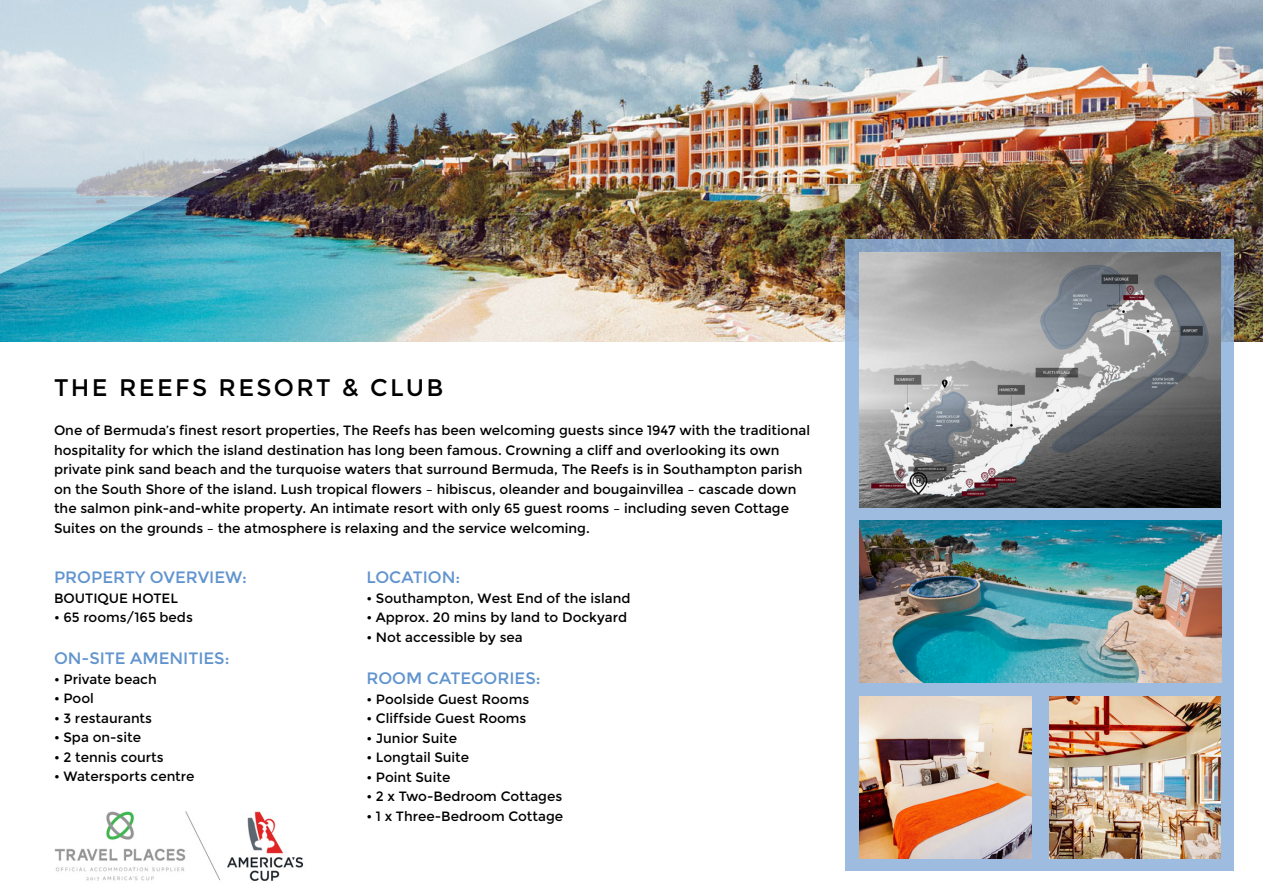
<style>
.page{position:relative;width:1263px;height:893px;background:#fff}
.page>*{position:absolute;margin:0;border:0;box-sizing:border-box;transform-origin:0 0}
.t1{font:24px "Montserrat";letter-spacing:.1em;color:#000}
.t2{font:16.5px "Montserrat";color:#6194ce}
.t3{font:13.5px/19.5px "Montserrat";color:#000}
</style>
<div class="page">
<img style="left:0;top:0;width:1263px;height:341px">
<img style="left:0;top:0;width:603px;height:274px">
<svg style="left:845px;top:239px;width:389px;height:631px;fill:#9dbce0"></svg>
<img style="left:859px;top:696px;width:172px;height:162px">
<img style="left:1049px;top:696px;width:172px;height:162px">
<img style="left:859px;top:521px;width:362px;height:162px">
<img style="left:859px;top:253px;width:362px;height:254px">
<img style="left:54px;top:811px;width:250px;height:70px">
<p class="t1" style="left:54px;top:374px;width:391px">THE REEFS RESORT &amp; CLUB</p>
<p class="t3" style="left:54px;top:421px;width:757px">One of Bermuda’s finest resort properties, The Reefs has been welcoming guests since 1947 with the traditional hospitality for which the island destination has long been famous. Crowning a cliff and overlooking its own</p>
<p class="t3" style="left:54px;top:460px;width:750px">private pink sand beach and the turquoise waters that surround Bermuda, The Reefs is in Southampton parish on the South Shore of the island. Lush tropical flowers – hibiscus, oleander and bougainvillea – cascade down the salmon pink-and-white property. An intimate resort with only 65 guest rooms – including seven Cottage Suites on the grounds – the atmosphere is relaxing and the service welcoming.</p>
<p class="t2" style="left:366px;top:568px;width:95px">LOCATION:</p>
<p class="t3" style="left:366px;top:588px;width:266px">• Southampton, West End of the island</p>
<p class="t3" style="left:366px;top:608px;width:262px">• Approx. 20 mins by land to Dockyard</p>
<p class="t3" style="left:366px;top:627px;width:158px">• Not accessible by sea</p>
<p class="t2" style="left:54px;top:568px;width:194px">PROPERTY OVERVIEW:</p>
<p class="t3" style="left:54px;top:588px;width:126px">BOUTIQUE HOTEL</p>
<p class="t3" style="left:54px;top:608px;width:140px">• 65 rooms/165 beds</p>
<p class="t2" style="left:54px;top:649px;width:177px">ON-SITE AMENITIES:</p>
<p class="t3" style="left:54px;top:670px;width:104px">• Private beach</p>
<p class="t3" style="left:54px;top:689px;width:41px">• Pool</p>
<p class="t3" style="left:54px;top:709px;width:100px">• 3 restaurants</p>
<p class="t3" style="left:54px;top:728px;width:89px">• Spa on-site</p>
<p class="t3" style="left:54px;top:748px;width:111px">• 2 tennis courts</p>
<p class="t3" style="left:54px;top:767px;width:142px">• Watersports centre</p>
<p class="t2" style="left:366px;top:669px;width:176px">ROOM CATEGORIES:</p>
<p class="t3" style="left:366px;top:689px;width:164px">• Poolside Guest Rooms</p>
<p class="t3" style="left:366px;top:709px;width:162px">• Cliffside Guest Rooms</p>
<p class="t3" style="left:366px;top:728px;width:92px">• Junior Suite</p>
<p class="t3" style="left:366px;top:748px;width:104px">• Longtail Suite</p>
<p class="t3" style="left:366px;top:767px;width:85px">• Point Suite</p>
<p class="t3" style="left:366px;top:787px;width:197px">• 2 x Two-Bedroom Cottages</p>
<p class="t3" style="left:366px;top:806px;width:198px">• 1 x Three-Bedroom Cottage</p>
</div>
